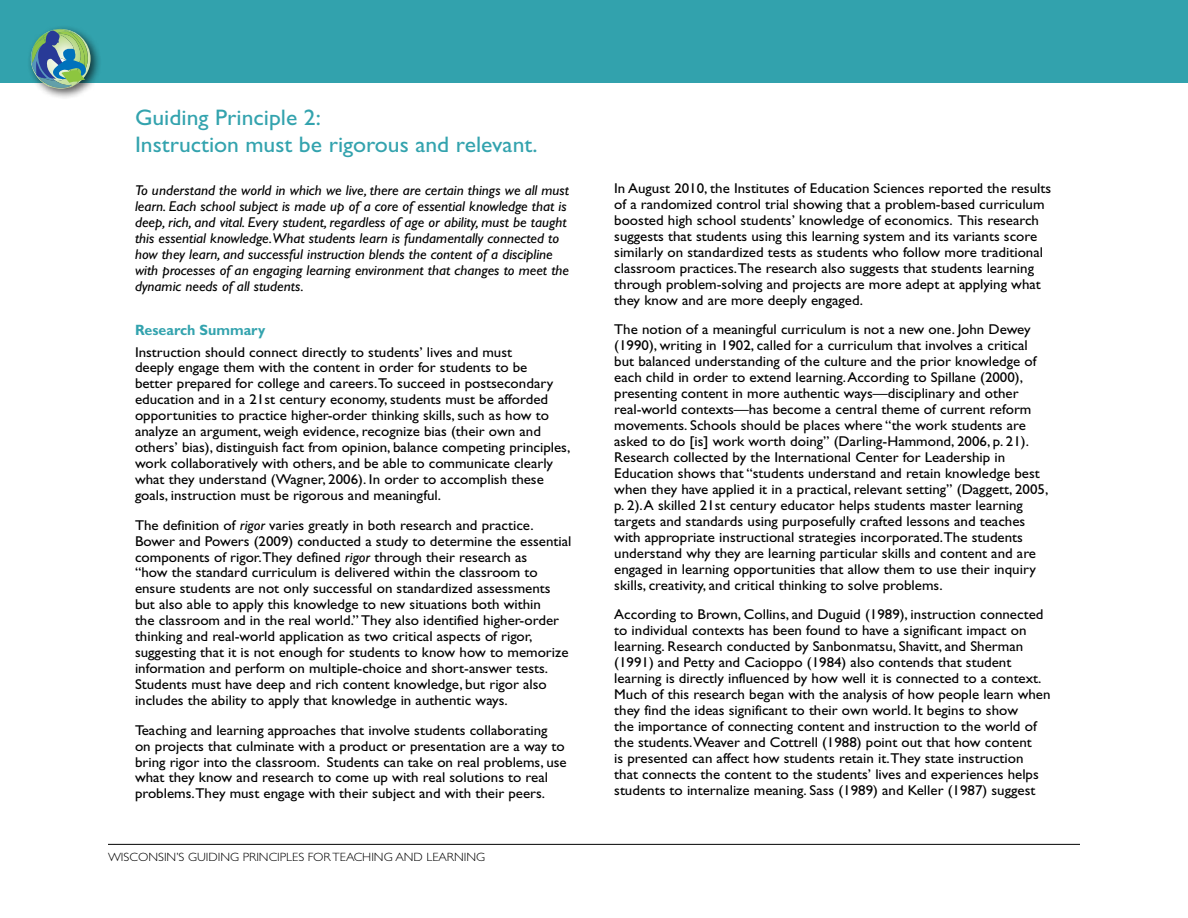
<style>
.page{position:relative;width:1188px;height:918px;background:#fff}
.page>*{position:absolute;margin:0;border:0;box-sizing:border-box;transform-origin:0 0}
.t1{font:22.5px/27px "Gill Sans";color:#33a3ae;scale:1.05 1}
.t2{font:700 15px "Gill Sans";color:#33a3ae;scale:.95 1}
.t3{font:14.25px/15.9px "Gill Sans";color:#000;scale:1.05 1}
.t4{font:italic 14.25px/15.9px "Gill Sans";color:#000;scale:1.05 1}
.t5{font:300 12px "Gill Sans";color:#000;scale:1.05 1}
.s1{font-style:italic}
</style>
<div class="page">
<hr style="left:108px;top:844px;width:972px;height:1px;background:#000">
<div style="left:0;top:0;width:1188px;height:82px;background:#32a2ad"></div>
<div style="left:26px;top:24px;width:75px;height:76px;background:#000;opacity:.66"></div>
<img style="left:30px;top:29px;width:61px;height:60px">
<h1 class="t1" style="left:135px;top:104px;width:385px">Guiding Principle 2:<br>Instruction must be rigorous and relevant.</h1>
<p class="t4" style="left:135px;top:182px;width:415px">To understand the world in which we live, there are certain things we all must learn. Each school subject is made up of a core of essential knowledge that is deep, rich, and vital. Every student, regardless of age or ability, must be taught this essential knowledge.What students learn is fundamentally connected to how they learn, and successful instruction blends the content of a discipline with processes of an engaging learning environment that changes to meet the dynamic needs of all students.</p>
<p class="t2" style="left:135px;top:321px;width:139px">Research Summary</p>
<p class="t3" style="left:135px;top:344px;width:416px">Instruction should connect directly to students’ lives and must<br>deeply engage them with the content in order for students to be<br>better prepared for college and careers.To succeed in postsecondary education and in a 21st century economy, students must be afforded opportunities to practice higher-order thinking skills, such as how to analyze an argument, weigh evidence, recognize bias (their own and others’ bias), distinguish fact from opinion, balance competing principles, work collaboratively with others, and be able to communicate clearly what they understand (Wagner, 2006). In order to accomplish these goals, instruction must be rigorous and meaningful.</p>
<p class="t3" style="left:135px;top:517px;width:417px">The definition of <span class="s1">rigor</span> varies greatly in both research and practice.<br>Bower and Powers (2009) conducted a study to determine the essential components of rigor.They defined <span class="s1">rigor</span> through their research as<br>“how the standard curriculum is delivered within the classroom to ensure students are not only successful on standardized assessments but also able to apply this knowledge to new situations both within<br>the classroom and in the real world.” They also identified higher-order thinking and real-world application as two critical aspects of rigor, suggesting that it is not enough for students to know how to memorize information and perform on multiple-choice and short-answer tests.<br>Students must have deep and rich content knowledge, but rigor also includes the ability to apply that knowledge in authentic ways.</p>
<p class="t3" style="left:135px;top:722px;width:413px">Teaching and learning approaches that involve students collaborating on projects that culminate with a product or presentation are a way to bring rigor into the classroom. Students can take on real problems, use what they know and research to come up with real solutions to real problems.They must engage with their subject and with their peers.</p>
<p class="t5" style="left:108px;top:850px;width:360px">WISCONSIN’S GUIDING PRINCIPLES FOR TEACHING AND LEARNING</p>
<p class="t3" style="left:614px;top:180px;width:418px">In August 2010, the Institutes of Education Sciences reported the results of a randomized control trial showing that a problem-based curriculum boosted high school students’ knowledge of economics. This research suggests that students using this learning system and its variants score similarly on standardized tests as students who follow more traditional classroom practices.The research also suggests that students learning through problem-solving and projects are more adept at applying what they know and are more deeply engaged.</p>
<p class="t3" style="left:614px;top:322px;width:415px">The notion of a meaningful curriculum is not a new one. John Dewey (1990), writing in 1902, called for a curriculum that involves a critical but balanced understanding of the culture and the prior knowledge of each child in order to extend learning. According to Spillane (2000), presenting content in more authentic ways—disciplinary and other real-world contexts—has become a central theme of current reform movements. Schools should be places where “the work students are asked to do [is] work worth doing” (Darling-Hammond, 2006, p. 21).<br>Research collected by the International Center for Leadership in Education shows that “students understand and retain knowledge best when they have applied it in a practical, relevant setting” (Daggett, 2005, p. 2). A skilled 21st century educator helps students master learning targets and standards using purposefully crafted lessons and teaches with appropriate instructional strategies incorporated.The students understand why they are learning particular skills and content and are engaged in learning opportunities that allow them to use their inquiry skills, creativity, and critical thinking to solve problems.</p>
<p class="t3" style="left:614px;top:606px;width:417px">According to Brown, Collins, and Duguid (1989), instruction connected to individual contexts has been found to have a significant impact on learning. Research conducted by Sanbonmatsu, Shavitt, and Sherman (1991) and Petty and Cacioppo (1984) also contends that student learning is directly influenced by how well it is connected to a context.<br>Much of this research began with the analysis of how people learn when they find the ideas significant to their own world. It begins to show<br>the importance of connecting content and instruction to the world of the students.Weaver and Cottrell (1988) point out that how content<br>is presented can affect how students retain it.They state instruction that connects the content to the students’ lives and experiences helps students to internalize meaning. Sass (1989) and Keller (1987) suggest</p>
</div>
